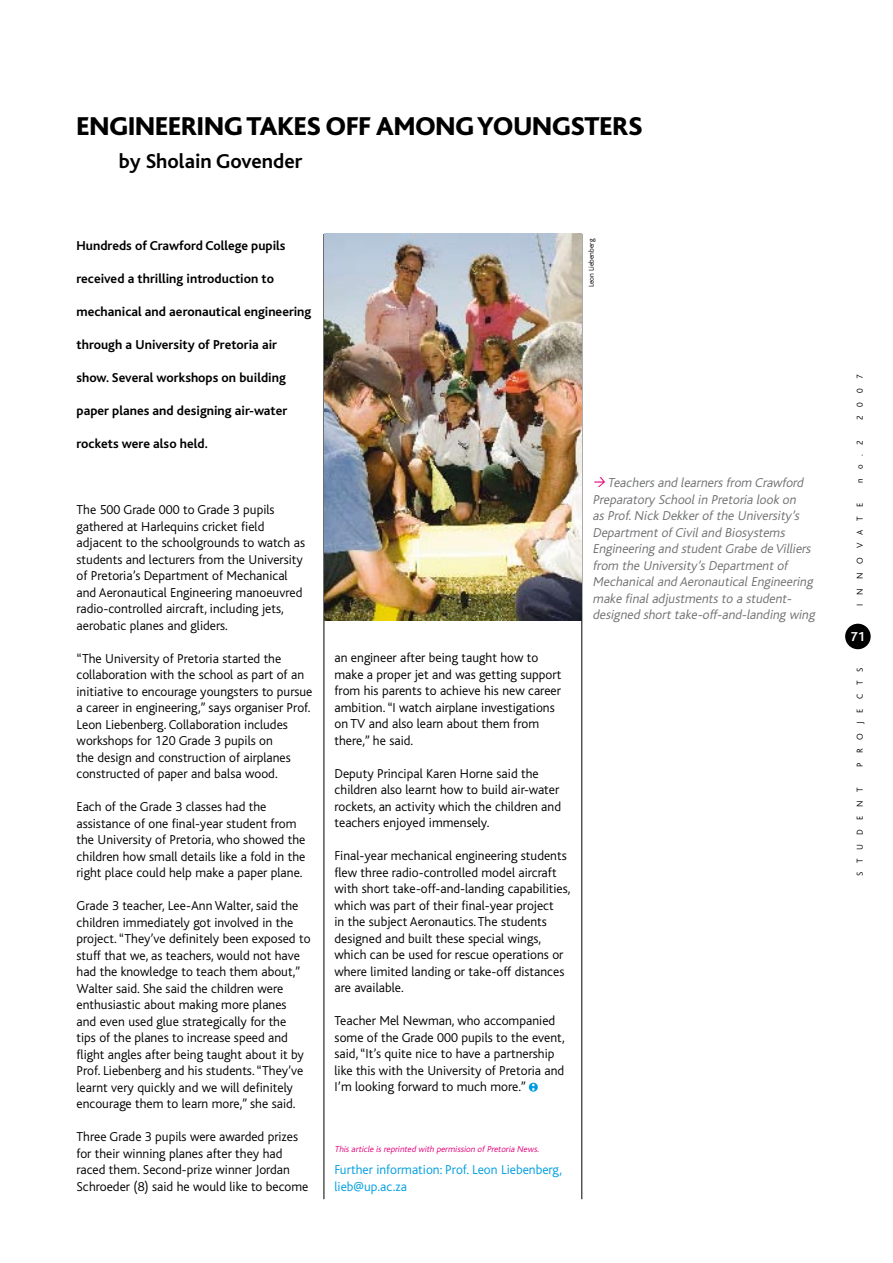
<style>
.page{position:relative;width:893px;height:1263px;background:#fff}
.page>*{position:absolute;margin:0;border:0;box-sizing:border-box;transform-origin:0 0}
.t1{font:800 27px "Bliss";color:#000}
.t2{font:700 21px "Bliss";color:#000}
.t3{font:300 13.5px/16.5px "Bliss";color:#000}
.t4{font:italic 300 13.5px/16.5px "Bliss";letter-spacing:-.01em;color:#707173}
.t5{font:700 13.5px "Bliss";color:#000}
.t6{font:300 13.5px/16.5px "Bliss";color:#009ee0}
.t7{font:700 13.5px "Bliss";color:#fff}
.t8{font:italic 300 9px "Bliss";color:#e2007a}
.t9{font:300 9px "Bliss";letter-spacing:1em;color:#000}
.t10{font:300 7.5px "Bliss";color:#000}
</style>
<div class="page">
<div style="left:846px;top:624px;width:24px;height:24px;background:#000;border-radius:50%"></div>
<div style="left:845px;top:624px;width:26px;height:25px;border:2px solid #000;border-radius:50%"></div>
<svg style="left:529px;top:1083px;width:9px;height:9px"></svg>
<hr style="left:324px;top:106px;width:1px;height:1093px;background:#000">
<hr style="left:581px;top:106px;width:1px;height:1093px;background:#000">
<img style="left:324px;top:234px;width:257px;height:387px">
<h1 class="t1" style="left:76px;top:112px;width:567px">ENGINEERING TAKES OFF AMONG YOUNGSTERS</h1>
<h2 class="t2" style="left:119px;top:150px;width:185px">by Sholain Govender</h2>
<p class="t5" style="left:77px;top:239px;width:211px">Hundreds of Crawford College pupils</p>
<p class="t5" style="left:77px;top:272px;width:199px">received a thrilling introduction to</p>
<p class="t5" style="left:77px;top:305px;width:236px">mechanical and aeronautical engineering</p>
<p class="t5" style="left:77px;top:338px;width:202px">through a University of Pretoria air</p>
<p class="t5" style="left:77px;top:371px;width:211px">show. Several workshops on building</p>
<p class="t5" style="left:77px;top:404px;width:212px">paper planes and designing air-water</p>
<p class="t5" style="left:77px;top:437px;width:133px">rockets were also held.</p>
<p class="t3" style="left:77px;top:502px;width:230px">The 500 Grade 000 to Grade 3 pupils gathered at Harlequins cricket field adjacent to the schoolgrounds to watch as students and lecturers from the U niversity of Pretoria’s Department of Mechanical and Aeronautical Engineering manoeuvred radio-controlled aircraft, including jets, aerobatic planes and gliders.</p>
<p class="t3" style="left:77px;top:650px;width:237px">“The U niversity of Pretoria started the collaboration with the school as part of an initiative to encourage youngsters to pursue a career in engineering,” says organiser Prof.<br>Leon Liebenberg. Collaboration includes workshops for 120 Grade 3 pupils on<br>the design and construction of airplanes constructed of paper and balsa wood.</p>
<p class="t3" style="left:77px;top:799px;width:230px">Each of the Grade 3 classes had the assistance of one final-year student from the U niversity of Pretoria, who showed the children how small details like a fold in the right place could help make a paper plane.</p>
<p class="t3" style="left:77px;top:898px;width:236px">Grade 3 teacher, Lee-Ann Walter, said the children immediately got involved in the project. “They’ve definitely been exposed to stuff that we, as teachers, would not have had the knowledge to teach them about,” Walter said. She said the children were enthusiastic about making more planes<br>and even used glue strategically for the<br>tips of the planes to increase speed and flight angles after being taught about it by Prof. Liebenberg and his students. “They’ve learnt very quickly and we will definitely encourage them to learn more,” she said.</p>
<p class="t3" style="left:77px;top:1128px;width:233px">Three Grade 3 pupils were awarded prizes for their winning planes after they had raced them. Second-prize winner Jordan Schroeder (8) said he would like to become</p>
<p class="t10" style="left:587px;top:287px;width:50px;rotate:-90deg">Leon Liebenberg</p>
<p class="t3" style="left:334px;top:650px;width:228px">an engineer after being taught how to make a proper jet and was getting support from his parents to achieve his new career ambition. “I watch airplane investigations on TV and also learn about them from there,” he said.</p>
<p class="t3" style="left:334px;top:765px;width:228px">Deputy Principal Karen Horne said the children also learnt how to build air-water rockets, an activity which the children and teachers enjoyed immensely.</p>
<p class="t3" style="left:334px;top:848px;width:237px">Final-year mechanical engineering students flew three radio-controlled model aircraft with short take-off-and-landing capabilities, which was part of their final-year project<br>in the subject Aeronautics. The students designed and built these special wings, which can be used for rescue operations or where limited landing or take-off distances are available.</p>
<p class="t3" style="left:334px;top:1013px;width:232px">Teacher Mel Newman, who accompanied some of the Grade 000 pupils to the event, said, “It’s quite nice to have a partnership like this with the U niversity of Pretoria and I ’m looking forward to much more.”</p>
<p class="t8" style="left:334px;top:1144px;width:208px">This article is reprinted with permission ofPretoria News.</p>
<p class="t6" style="left:334px;top:1162px;width:229px">Further information: Prof. Leon Liebenberg, lieb@up.ac.za</p>
<p class="t4" style="left:592px;top:475px;width:226px;text-indent:15px">Teachers and learners from Crawford Preparatory Schoolin Pretoria look on<br>as Prof.N ick Dekkerofthe U niversity ’s DepartmentofCiviland Biosystems Engineering and studentGrabe de Villiers from the U niversity ’s Departmentof Mechanicaland AeronauticalEngineering make finaladjustments to a student&shy;designed shorttake-off-and-landing wing</p>
<p class="t9" style="left:855px;top:420px;width:47px;rotate:-90deg">2007</p>
<p class="t9" style="left:855px;top:483px;width:44px;rotate:-90deg">no.2</p>
<p class="t9" style="left:855px;top:606px;width:104px;rotate:-90deg">innovate</p>
<p class="t7" style="left:851px;top:630px;width:16px">71</p>
<p class="t9" style="left:855px;top:767px;width:100px;rotate:-90deg">Projects</p>
<p class="t9" style="left:855px;top:876px;width:91px;rotate:-90deg">Student</p>
</div>
